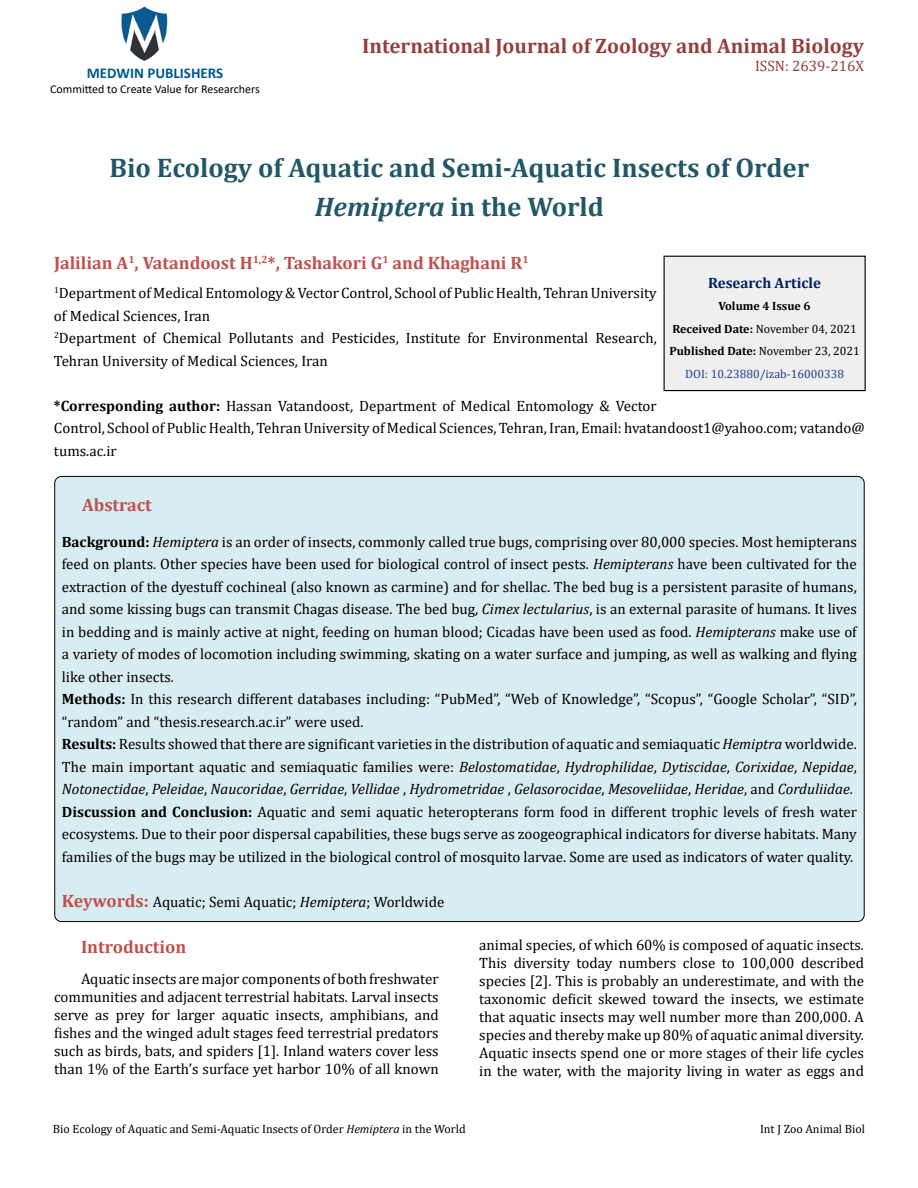
<style>
.page{position:relative;width:918px;height:1188px;background:#fff}
.page>*{position:absolute;margin:0;border:0;box-sizing:border-box;transform-origin:0 0}
.t1{font:700 27px/39px "Cambria";color:#215868;text-align:center}
.t2{font:700 21px "Cambria";color:#953f3c}
.t3{font:700 18px "Cambria";color:#c0504d}
.t4{font:15px/22.5px "Cambria";color:#000}
.t5{font:700 15px "Calibri";color:#005991}
.t6{font:700 15px "Cambria";color:#002060}
.t7{font:15px "Cambria";color:#953f3c}
.t8{font:700 12px/22.5px "Cambria";color:#000;text-align:center}
.t9{font:12px "Cambria";color:#000}
.t10{font:12px "Calibri";color:#000}
.s1{font-style:italic}
.s2{font-weight:700}
.s3{font-weight:400}
.s4{font-weight:400;color:#25408f}
.s5{font-weight:700;font-size:18px;color:#c0504d}
</style>
<div class="page">
<img style="left:121px;top:6px;width:47px;height:55px">
<div style="left:664px;top:256px;width:201px;height:135px;background:#efefef"></div>
<div style="left:664px;top:256px;width:202px;height:135px;border:1px solid #000"></div>
<div style="left:55px;top:476px;width:809px;height:446px;background:#d8edf2;border-radius:7px"></div>
<p class="t5" style="left:87px;top:63px;width:138px">MEDWIN PUBLISHERS</p>
<p class="t10" style="left:50px;top:80px;width:211px">Committed to Create Value for Researchers</p>
<h2 class="t2" style="left:362px;top:31px;width:503px">International Journal of Zoology and Animal Biology</h2>
<p class="t7" style="left:755px;top:57px;width:110px">ISSN: 2639-216X</p>
<h1 class="t1" style="left:110px;top:148px;width:701px">Bio Ecology of Aquatic and Semi-Aquatic Insects of Order<br><span class="s1">Hemiptera</span> in the World</h1>
<p class="t3" style="left:54px;top:250px;width:476px">Jalilian A<sup>1</sup>, Vatandoost H<sup>1,2</sup>*, Tashakori G<sup>1</sup> and Khaghani R<sup>1</sup></p>
<p class="t4" style="left:54px;top:282px;width:604px"><sup>1</sup>Department of Medical Entomology &amp; Vector Control, School of Public Health, Tehran University of Medical Sciences, Iran<br><sup>2</sup>Department of Chemical Pollutants and Pesticides, Institute for Environmental Research, Tehran University of Medical Sciences, Iran</p>
<p class="t4" style="left:54px;top:394px;width:812px"><span class="s2">*Corresponding author:</span> Hassan Vatandoost, Department of Medical Entomology &amp; Vector<br>Control, School of Public Health, Tehran University of Medical Sciences, Tehran, Iran, Email: hvatandoost1@yahoo.com; vatando@ tums.ac.ir</p>
<p class="t6" style="left:708px;top:272px;width:114px">Research Article</p>
<p class="t8" style="left:669px;top:295px;width:192px">Volume 4 Issue 6<br>Received Date: <span class="s3">November 04, 2021<br></span>Published Date: <span class="s3">November 23, 2021<br></span><span class="s4">DOI: 10.23880/izab-16000338</span></p>
<p class="t3" style="left:82px;top:492px;width:71px">Abstract</p>
<p class="t4" style="left:62px;top:531px;width:797px"><span class="s2">Background:</span> <span class="s1">Hemiptera</span> is an order of insects, commonly called true bugs, comprising over 80,000 species. Most hemipterans feed on plants. Other species have been used for biological control of insect pests. <span class="s1">Hemipterans</span> have been cultivated for the extraction of the dyestuff cochineal (also known as carmine) and for shellac. The bed bug is a persistent parasite of humans, and some kissing bugs can transmit Chagas disease. The bed bug, <span class="s1">Cimex lectularius</span>, is an external parasite of humans. It lives in bedding and is mainly active at night, feeding on human blood; Cicadas have been used as food. <span class="s1">Hemipterans</span> make use of a variety of modes of locomotion including swimming, skating on a water surface and jumping, as well as walking and flying like other insects.<br><span class="s2">Methods:</span> In this research different databases including: “PubMed”, “Web of Knowledge”, “Scopus”, “Google Scholar”, “SID”, “random” and “thesis.research.ac.ir” were used.<br><span class="s2">Results:</span> Results showed that there are significant varieties in the distribution of aquatic and semiaquatic <span class="s1">Hemiptra</span> worldwide.<br>The main important aquatic and semiaquatic families were: <span class="s1">Belostomatidae</span>, <span class="s1">Hydrophilidae</span>, <span class="s1">Dytiscidae</span>, <span class="s1">Corixidae</span>, <span class="s1">Nepidae</span>, <span class="s1">Notonectidae</span>, <span class="s1">Peleidae</span>, <span class="s1">Naucoridae</span>, <span class="s1">Gerridae</span>, <span class="s1">Vellidae</span> , <span class="s1">Hydrometridae</span> , <span class="s1">Gelasorocidae</span>, <span class="s1">Mesoveliidae</span>, <span class="s1">Heridae</span>, and <span class="s1">Corduliidae</span>.<br><span class="s2">Discussion and Conclusion:</span> Aquatic and semi aquatic heteropterans form food in different trophic levels of fresh water ecosystems. Due to their poor dispersal capabilities, these bugs serve as zoogeographical indicators for diverse habitats. Many families of the bugs may be utilized in the biological control of mosquito larvae. Some are used as indicators of water quality.</p>
<p class="t4" style="left:62px;top:891px;width:384px"><span class="s5">Keywords:</span> Aquatic; Semi Aquatic; <span class="s1">Hemiptera</span>; Worldwide</p>
<p class="t3" style="left:81px;top:934px;width:107px">Introduction</p>
<p class="t4" style="left:54px;top:970px;width:386px;line-height:18px;text-align:justify;text-indent:27px">Aquatic insects are major components of both freshwater communities and adjacent terrestrial habitats. Larval insects serve as prey for larger aquatic insects, amphibians, and fishes and the winged adult stages feed terrestrial predators such as birds, bats, and spiders [1]. Inland waters cover less than 1% of the Earth’s surface yet harbor 10% of all known</p>
<p class="t4" style="left:479px;top:936px;width:386px;line-height:18px;text-align:justify">animal species, of which 60% is composed of aquatic insects.<br>This diversity today numbers close to 100,000 described species [2]. This is probably an underestimate, and with the taxonomic deficit skewed toward the insects, we estimate that aquatic insects may well number more than 200,000. A species and thereby make up 80% of aquatic animal diversity.<br>Aquatic insects spend one or more stages of their life cycles in the water, with the majority living in water as eggs and</p>
<p class="t9" style="left:53px;top:1122px;width:414px">Bio Ecology of Aquatic and Semi-Aquatic Insects of Order <span class="s1">Hemiptera</span> in the World</p>
<p class="t9" style="left:760px;top:1122px;width:106px">Int J Zoo Animal Biol</p>
</div>
